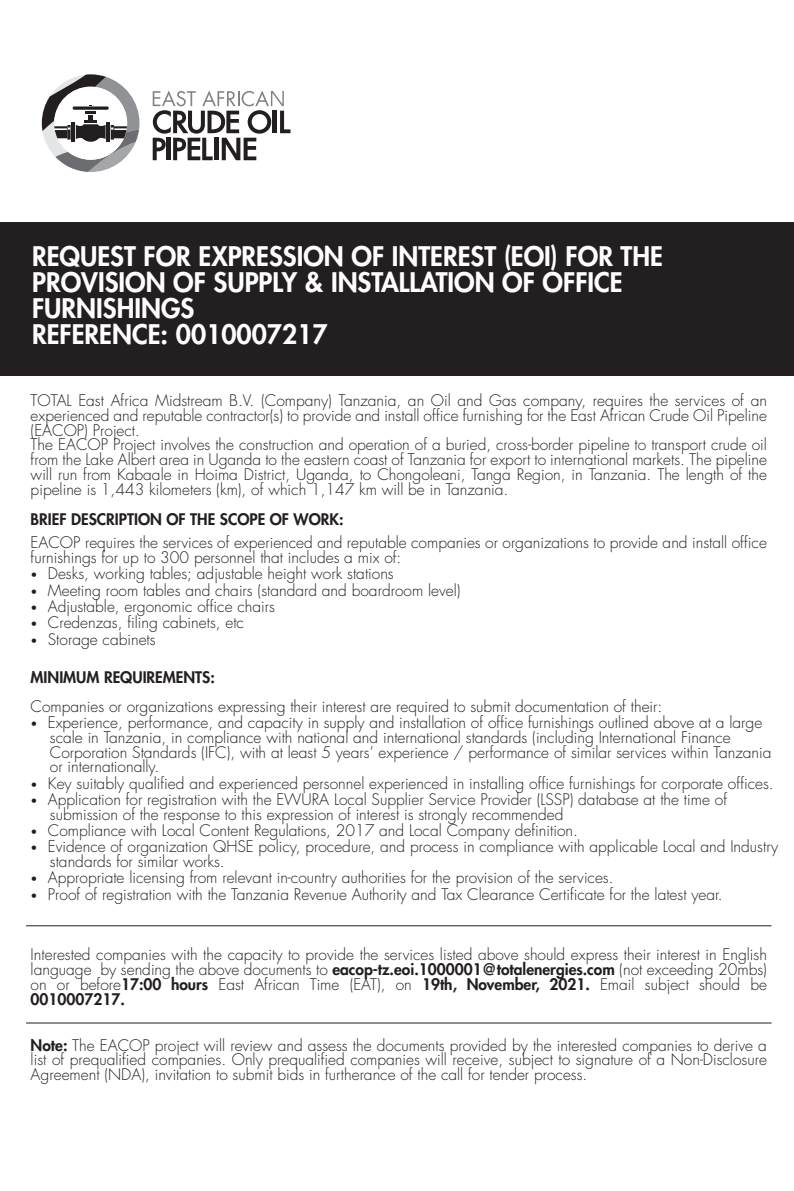
<style>
.page{position:relative;width:794px;height:1191px;background:#fff}
.page>*{position:absolute;margin:0;border:0;box-sizing:border-box;transform-origin:0 0}
.t1{font:800 26.25px/26.2px "Futura Std";color:#fff}
.t2{font:300 15.58px/14.7px "Futura Std";color:#231f20}
.t3{font:800 15.58px "Futura Std";color:#231f20}
.s1{font-size:11.38px;color:#211e1e}
.s2{font-weight:800}
</style>
<div class="page">
<svg style="left:42px;top:74px;width:97px;height:98px"></svg>
<svg style="left:67px;top:125px;width:4px;height:15px"></svg>
<svg style="left:153px;top:90px;width:137px;height:70px"></svg>
<div style="left:0;top:222px;width:794px;height:154px;background:#231f20"></div>
<hr style="left:26px;top:925px;width:745px;height:1px;background:#231f20">
<hr style="left:26px;top:1022px;width:745px;height:1px;background:#231f20">
<h1 class="t1" style="left:32px;top:243px;width:632px">REQUEST FOR EXPRESSION OF INTEREST (EOI) FOR THE<br>PROVISION OF SUPPLY &amp; INSTALLATION OF OFFICE<br>FURNISHINGS<br>REFERENCE: 0010007217</h1>
<p class="t2" style="left:31px;top:394px;width:738px">TOTAL East Africa Midstream B.V. (Company) Tanzania, an Oil and Gas company, requires the services of an experienced and reputable contractor(s) to provide and install office furnishing for the East African Crude Oil Pipeline (EACOP) Project.<br>The EACOP Project involves the construction and operation of a buried, cross-border pipeline to transport crude oil from the Lake Albert area in Uganda to the eastern coast of Tanzania for export to international markets. The pipeline will run from Kabaale in Hoima District, Uganda, to Chongoleani, Tanga Region, in Tanzania. The length of the pipeline is 1,443 kilometers (km), of which 1,147 km will be in Tanzania.</p>
<p class="t3" style="left:31px;top:509px;width:314px">BRIEF DESCRIPTION OF THE SCOPE OF WORK:</p>
<p class="t2" style="left:31px;top:536px;width:738px">EACOP requires the services of experienced and reputable companies or organizations to provide and install office furnishings for up to 300 personnel that includes a mix of:</p>
<p class="t2" style="left:31px;top:567px;width:365px"><span class="s1">•</span> Desks, working tables; adjustable height work stations</p>
<p class="t2" style="left:31px;top:583px;width:431px"><span class="s1">•</span> Meeting room tables and chairs (standard and boardroom level)</p>
<p class="t2" style="left:31px;top:599px;width:246px"><span class="s1">•</span> Adjustable, ergonomic office chairs</p>
<p class="t2" style="left:31px;top:615px;width:215px"><span class="s1">•</span> Credenzas, filing cabinets, etc</p>
<p class="t2" style="left:31px;top:632px;width:126px"><span class="s1">•</span> Storage cabinets</p>
<p class="t3" style="left:31px;top:667px;width:186px">MINIMUM REQUIREMENTS:</p>
<p class="t2" style="left:31px;top:699px;width:633px">Companies or organizations expressing their interest are required to submit documentation of their:</p>
<p class="t2" style="left:50px;top:715px;width:723px;text-indent:-19px"><span class="s1">•</span> Experience, performance, and capacity in supply and installation of office furnishings outlined above at a large scale in Tanzania, in compliance with national and international standards (including International Finance Corporation Standards (IFC), with at least 5 years’ experience / performance of similar services within Tanzania or internationally.</p>
<p class="t2" style="left:31px;top:776px;width:744px"><span class="s1">•</span> Key suitably qualified and experienced personnel experienced in installing office furnishings for corporate offices.</p>
<p class="t2" style="left:50px;top:792px;width:678px;text-indent:-19px"><span class="s1">•</span> Application for registration with the EWURA Local Supplier Service Provider (LSSP) database at the time of submission of the response to this expression of interest is strongly recommended</p>
<p class="t2" style="left:31px;top:823px;width:549px"><span class="s1">•</span> Compliance with Local Content Regulations, 2017 and Local Company definition.</p>
<p class="t2" style="left:50px;top:839px;width:730px;text-indent:-19px"><span class="s1">•</span> Evidence of organization QHSE policy, procedure, and process in compliance with applicable Local and Industry standards for similar works.</p>
<p class="t2" style="left:31px;top:870px;width:584px"><span class="s1">•</span> Appropriate licensing from relevant in-country authorities for the provision of the services.</p>
<p class="t2" style="left:31px;top:887px;width:693px"><span class="s1">•</span> Proof of registration with the Tanzania Revenue Authority and Tax Clearance Certificate for the latest year.</p>
<p class="t2" style="left:31px;top:947px;width:738px;text-align:justify">Interested companies with the capacity to provide the services listed above should express their interest in English language by sending the above documents to <span class="s2">eacop-tz.eoi.1000001@totalenergies.com</span> (not exceeding 20mbs) on or before<span class="s2">17:00 hours</span> East African Time (EAT), on <span class="s2">19th, November, 2021.</span> Email subject should be <span class="s2">0010007217.</span></p>
<p class="t2" style="left:31px;top:1038px;width:738px;text-align:justify"><span class="s2">Note:</span> The EACOP project will review and assess the documents provided by the interested companies to derive a list of prequalified companies. Only prequalified companies will receive, subject to signature of a Non-Disclosure Agreement (NDA), invitation to submit bids in furtherance of the call for tender process.</p>
</div>
